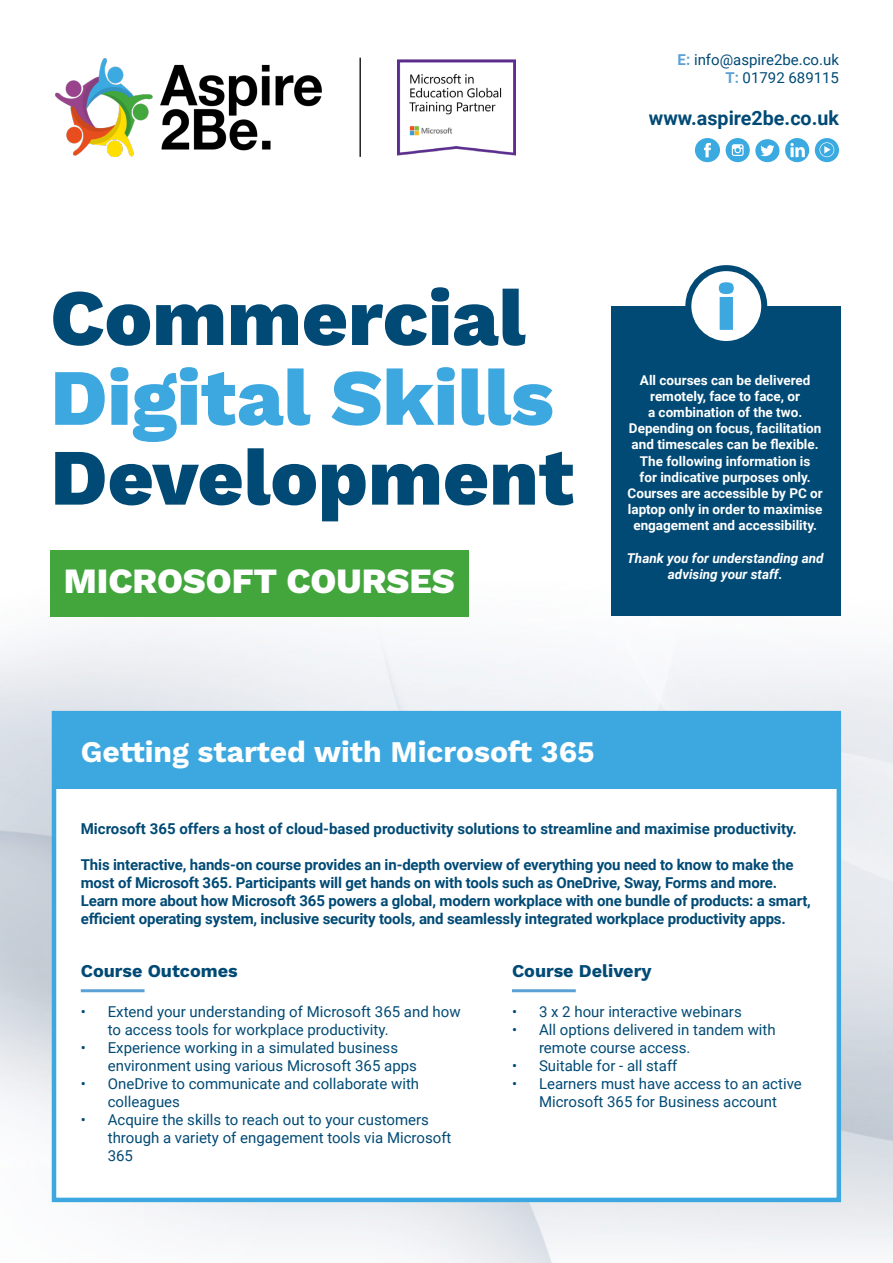
<style>
.page{position:relative;width:893px;height:1263px;background:#fff}
.page>*{position:absolute;margin:0;border:0;box-sizing:border-box;transform-origin:0 0}
.t1{font:79.8px/79.8px "Work Sans";color:#004a75}
.t2{font:35.55px "Work Sans";color:#fff}
.t3{font:30px "Work Sans";color:#fff}
.t4{font:700 19.65px "Roboto";color:#004a75}
.t5{font:18px "Work Sans";color:#004a75}
.t6{font:15px/18px "Roboto";color:#004a75}
.t7{font:700 15px/18px "Roboto";letter-spacing:-.01em;color:#004a75}
.t8{font:700 13.5px/16.2px "Roboto";color:#fff;text-align:center}
.t9{font:italic 700 13.5px/16.2px "Roboto";color:#fff;text-align:center}
.s1{font-weight:700;color:#5ca1d6}
.s2{color:#3da8e0}
</style>
<div class="page">
<img style="left:0;top:633px;width:893px;height:630px">
<div style="left:611px;top:306px;width:230px;height:310px;background:#004a75"></div>
<div style="left:52px;top:711px;width:789px;height:491px;background:#fff;border:4px solid #3da8e0"></div>
<img style="left:55px;top:58px;width:267px;height:99px">
<div style="left:54px;top:711px;width:785px;height:77px;background:#3da8e0"></div>
<img style="left:398px;top:59px;width:117px;height:97px">
<hr style="left:359px;top:58px;width:2px;height:99px;background:#231f20">
<div style="left:50px;top:551px;width:419px;height:66px;background:#42a63d"></div>
<div style="left:688px;top:268px;width:76px;height:76px;background:#fff;border-radius:50%"></div>
<div style="left:685px;top:265px;width:82px;height:82px;border:6px solid #004a75;border-radius:50%"></div>
<svg style="left:719px;top:282px;width:15px;height:48px"></svg>
<svg style="left:695px;top:138px;width:25px;height:24px"></svg>
<svg style="left:726px;top:138px;width:53px;height:24px"></svg>
<div style="left:785px;top:138px;width:24px;height:24px;background:#3baae1;border-radius:50%"></div>
<svg style="left:790px;top:143px;width:15px;height:14px"></svg>
<div style="left:815px;top:138px;width:24px;height:24px;background:#3baae1;border-radius:50%"></div>
<svg style="left:819px;top:142px;width:15px;height:15px"></svg>
<hr style="left:81px;top:989px;width:64px;height:3px;background:#5ca1d6">
<hr style="left:512px;top:989px;width:64px;height:3px;background:#5ca1d6">
<p class="t6" style="left:678px;top:51px;width:163px"><span class="s1">E:</span> info@aspire2be.co.uk</p>
<p class="t6" style="left:725px;top:69px;width:115px"><span class="s1">T:</span> 01792 689115</p>
<p class="t4" style="left:649px;top:104px;width:192px">www.aspire2be.co.uk</p>
<p class="t1" style="left:50px;top:275px;width:525px">Commercial<br><span class="s2">Digital Skills<br></span>Development</p>
<p class="t2" style="left:64px;top:554px;width:393px">MICROSOFT COURSES</p>
<p class="t8" style="left:628px;top:371px;width:197px">All courses can be delivered remotely, face to face, or<br>a combination of the two.<br>Depending on focus, facilitation and timescales can be flexible.<br>The following information is<br>for indicative purposes only.<br>Courses are accessible by PC or laptop only in order to maximise engagement and accessibility.</p>
<p class="t9" style="left:627px;top:549px;width:198px">Thank you for understanding and advising your staff.</p>
<p class="t3" style="left:81px;top:729px;width:515px">Getting started with Microsoft 365</p>
<p class="t7" style="left:81px;top:819px;width:717px">Microsoft 365 offers a host of cloud-based productivity solutions to streamline and maximise productivity.</p>
<p class="t7" style="left:81px;top:855px;width:732px">This interactive, hands-on course provides an in-depth overview of everything you need to know to make the most of Microsoft 365. Participants will get hands on with tools such as OneDrive, Sway, Forms and more.<br>Learn more about how Microsoft 365 powers a global, modern workplace with one bundle of products: a smart, efficient operating system, inclusive security tools, and seamlessly integrated workplace productivity apps.</p>
<p class="t5" style="left:81px;top:957px;width:159px">Course Outcomes</p>
<p class="t6" style="left:108px;top:1002px;width:354px;text-indent:-27px">• Extend your understanding of Microsoft 365 and how to access tools for workplace productivity.</p>
<p class="t6" style="left:108px;top:1038px;width:311px;text-indent:-27px">• Experience working in a simulated business environment using various Microsoft 365 apps</p>
<p class="t6" style="left:108px;top:1074px;width:313px;text-indent:-27px">• OneDrive to communicate and collaborate with colleagues</p>
<p class="t6" style="left:108px;top:1110px;width:345px;text-indent:-27px">• Acquire the skills to reach out to your customers through a variety of engagement tools via Microsoft<br>365</p>
<p class="t5" style="left:512px;top:957px;width:141px">Course Delivery</p>
<p class="t6" style="left:512px;top:1002px;width:231px">• 3 x 2 hour interactive webinars</p>
<p class="t6" style="left:539px;top:1020px;width:238px;text-indent:-27px">• All options delivered in tandem with remote course access.</p>
<p class="t6" style="left:512px;top:1056px;width:167px">• Suitable for - all staff</p>
<p class="t6" style="left:512px;top:1074px;width:291px;text-align:center">• Learners must have access to an active<br>Microsoft 365 for Business account</p>
</div>
